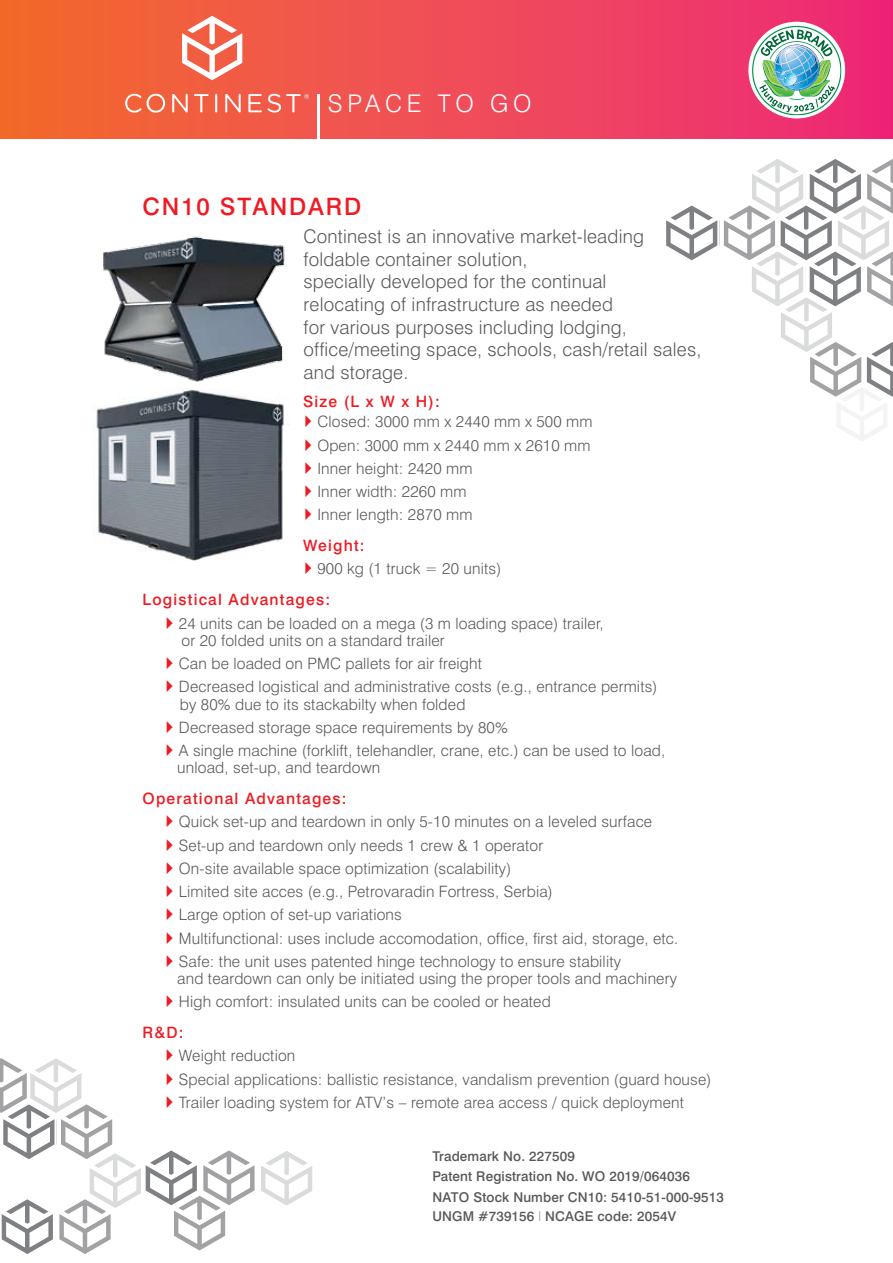
<style>
.page{position:relative;width:893px;height:1263px;background:#fff}
.page>*{position:absolute;margin:0;border:0;box-sizing:border-box;transform-origin:0 0}
.t1{font:24.3px "Swiss 721 Light HU Normal";letter-spacing:.2em;color:#fff}
.t2{font:24px "Swiss 721 Medium HU Normal";letter-spacing:.075em;color:#ed1c24}
.t3{font:18.75px/22.5px "Swiss 721 Light HU Normal";letter-spacing:.01em;color:#58585a}
.t4{font:15.6px/17.2px "Swiss 721 Light HU Normal";letter-spacing:.01em;color:#58585a}
.t5{font:15.6px "Swiss 721 Medium HU Normal";letter-spacing:.075em;color:#ed1c24}
.t6{font:13.5px/19.2px "Swiss 721 Medium HU Normal";letter-spacing:.01em;color:#58585a}
.s1{color:#ed1c24}
.s2{font-family:"Swiss 721 Thin HU Normal"}
</style>
<div class="page">
<svg style="left:261px;top:1151px;width:51px;height:54px"></svg>
<svg style="left:0;top:1058px;width:255px;height:196px"></svg>
<svg style="left:666px;top:205px;width:51px;height:55px"></svg>
<svg style="left:724px;top:159px;width:169px;height:282px"></svg>
<div style="left:0;top:0;width:893px;height:139px;background:linear-gradient(to right,#f26d2e,#ed2a7b)"></div>
<svg style="left:125px;top:94px;width:40px;height:19px"></svg>
<svg style="left:172px;top:94px;width:16px;height:19px"></svg>
<svg style="left:194px;top:94px;width:15px;height:18px"></svg>
<svg style="left:215px;top:94px;width:2px;height:18px"></svg>
<svg style="left:225px;top:94px;width:16px;height:19px"></svg>
<svg style="left:182px;top:16px;width:60px;height:64px"></svg>
<svg style="left:248px;top:94px;width:61px;height:19px"></svg>
<hr style="left:317px;top:94px;width:3px;height:48px;background:#fff">
<img style="left:93px;top:395px;width:197px;height:166px">
<img style="left:103px;top:236px;width:182px;height:159px">
<svg style="left:748px;top:22px;width:97px;height:96px"></svg>
<img style="left:752px;top:26px;width:89px;height:89px">
<h1 class="t1" style="left:328px;top:89px;width:205px">SPACE TO GO</h1>
<h2 class="t2" style="left:143px;top:192px;width:220px">CN10 STANDARD</h2>
<p class="t3" style="left:304px;top:225px;width:399px">Continest is an innovative market-leading foldable container solution,<br>specially developed for the continual<br>relocating of infrastructure as needed<br>for various purposes including lodging, office/meeting space, schools, cash/retail sales, and storage.</p>
<p class="t5" style="left:303px;top:392px;width:138px">Size (L x W x H):</p>
<p class="t4" style="left:298px;top:413px;width:296px"><span class="s1">✔</span>Closed: 3000 mm x 2440 mm x 500 mm</p>
<p class="t4" style="left:298px;top:436px;width:294px"><span class="s1">✔</span>Open: 3000 mm x 2440 mm x 2610 mm</p>
<p class="t4" style="left:298px;top:460px;width:176px"><span class="s1">✔</span>Inner height: 2420 mm</p>
<p class="t4" style="left:298px;top:483px;width:170px"><span class="s1">✔</span>Inner width: 2260 mm</p>
<p class="t4" style="left:298px;top:506px;width:176px"><span class="s1">✔</span>Inner length: 2870 mm</p>
<p class="t5" style="left:303px;top:536px;width:63px">Weight:</p>
<p class="t4" style="left:298px;top:560px;width:205px"><span class="s1">✔</span>900 kg (1 truck = 20 units)</p>
<p class="t5" style="left:143px;top:590px;width:189px">Logistical Advantages:</p>
<p class="t4" style="left:182px;top:614px;width:424px;text-indent:-22px"><span class="s1">✔</span>24 units can be loaded on a mega (3 m loading space) trailer, or 20 folded units on a standard trailer</p>
<p class="t4" style="left:160px;top:655px;width:324px"><span class="s1">✔</span>Can be loaded on PMC pallets for air freight</p>
<p class="t4" style="left:180px;top:678px;width:479px;text-indent:-20px"><span class="s1">✔</span>Decreased logistical and administrative costs (e.g., entrance permits) by 80% due to its stackabilty when folded</p>
<p class="t4" style="left:160px;top:718px;width:349px"><span class="s1">✔</span>Decreased storage space requirements by 80%</p>
<p class="t4" style="left:177px;top:742px;width:490px;text-indent:-17px"><span class="s1">✔</span>A single machine (forklift, telehandler, crane, etc.) can be used to load, unload, set-up, and teardown</p>
<p class="t5" style="left:143px;top:789px;width:205px">Operational Advantages:</p>
<p class="t4" style="left:160px;top:813px;width:494px"><span class="s1">✔</span>Quick set-up and teardown in only 5-10 minutes on a leveled surface</p>
<p class="t4" style="left:160px;top:836px;width:385px"><span class="s1">✔</span>Set-up and teardown only needs 1 crew &amp; 1 operator</p>
<p class="t4" style="left:160px;top:859px;width:353px"><span class="s1">✔</span>On-site available space optimization (scalability)</p>
<p class="t4" style="left:160px;top:883px;width:394px"><span class="s1">✔</span>Limited site acces (e.g., Petrovaradin Fortress, Serbia)</p>
<p class="t4" style="left:160px;top:906px;width:243px"><span class="s1">✔</span>Large option of set-up variations</p>
<p class="t4" style="left:160px;top:929px;width:520px"><span class="s1">✔</span>Multifunctional: uses include accomodation, office, first aid, storage, etc.</p>
<p class="t4" style="left:177px;top:952px;width:501px;text-indent:-17px"><span class="s1">✔</span>Safe: the unit uses patented hinge technology to ensure stability<br>and teardown can only be initiated using the proper tools and machinery</p>
<p class="t4" style="left:160px;top:993px;width:392px"><span class="s1">✔</span>High comfort: insulated units can be cooled or heated</p>
<p class="t5" style="left:143px;top:1023px;width:43px">R&amp;D:</p>
<p class="t4" style="left:160px;top:1047px;width:137px"><span class="s1">✔</span>Weight reduction</p>
<p class="t4" style="left:160px;top:1070px;width:553px"><span class="s1">✔</span>Special applications: ballistic resistance, vandalism prevention (guard house)</p>
<p class="t4" style="left:160px;top:1093px;width:526px"><span class="s1">✔</span>Trailer loading system for ATV’s – remote area access / quick deployment</p>
<p class="t6" style="left:432px;top:1147px;width:259px">Trademark No. 227509<br>Patent Registration No. WO 2019/064036</p>
<p class="t6" style="left:432px;top:1187px;width:293px">NATO Stock Number CN10: 5410-51-000-9513<br>UNGM #739156 <span class="s2">I</span> NCAGE code: 2054V</p>
</div>
